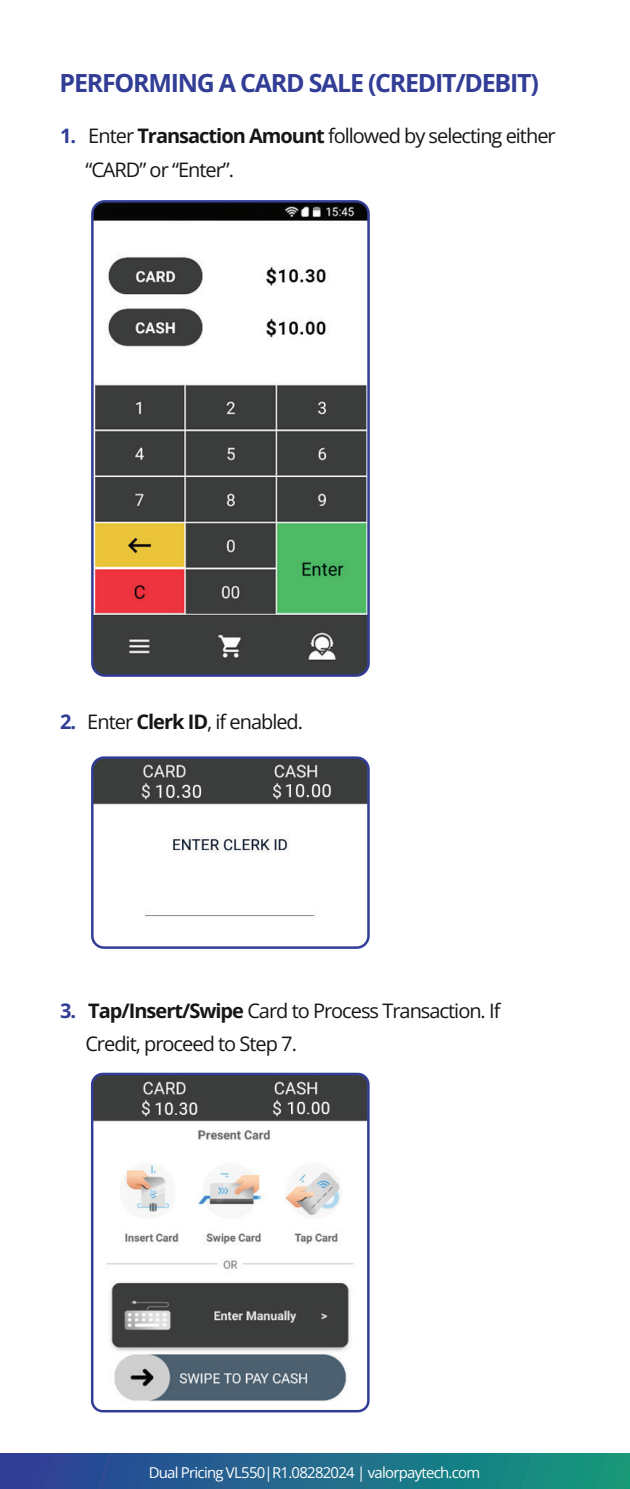
<style>
.page{position:relative;width:630px;height:1489px;background:#fff}
.page>*{position:absolute;margin:0;border:0;box-sizing:border-box;transform-origin:0 0}
.t1{font:700 25px "Open Sans";letter-spacing:-.05em;color:#323d96}
.t2{font:20px/33.8px "Open Sans";letter-spacing:-.05em;color:#161616}
.t3{font:15px "Open Sans";letter-spacing:-.05em;color:#fff}
.s1{font-weight:700;color:#323d96}
.s2{font-weight:700}
</style>
<div class="page">
<img style="left:93px;top:203px;width:274px;height:472px">
<div style="left:91px;top:200px;width:279px;height:476px;border:2px solid #323d96;border-radius:12px"></div>
<img style="left:93px;top:1075px;width:274px;height:335px">
<div style="left:91px;top:1072px;width:279px;height:340px;border:2px solid #323d96;border-radius:11px"></div>
<img style="left:93px;top:760px;width:275px;height:187px">
<div style="left:91px;top:756px;width:279px;height:192px;border:3px solid #323d96;border-radius:12px"></div>
<div style="left:0;top:1453px;width:630px;height:35px;background:linear-gradient(to right,#2f3d9a,#129a7c)"></div>
<p class="t1" style="left:60px;top:65px;width:481px">PERFORMING A CARD SALE (CREDIT/DEBIT)</p>
<p class="t2" style="left:85px;top:118px;width:472px;text-indent:-25px"><span class="s1">1.</span> Enter <span class="s2">Transaction Amount</span> followed by selecting either “CARD” or “Enter”.</p>
<p class="t2" style="left:60px;top:704px;width:244px"><span class="s1">2.</span> Enter <span class="s2">Clerk ID</span>, if enabled.</p>
<p class="t2" style="left:85px;top:992px;width:417px;text-indent:-25px"><span class="s1">3.</span> <span class="s2">Tap/Insert/Swipe</span> Card to Process Transaction. If<br>Credit, proceed to Step 7.</p>
<p class="t3" style="left:149px;top:1461px;width:333px">Dual Pricing VL550|R1.08282024 | valorpaytech.com</p>
</div>
